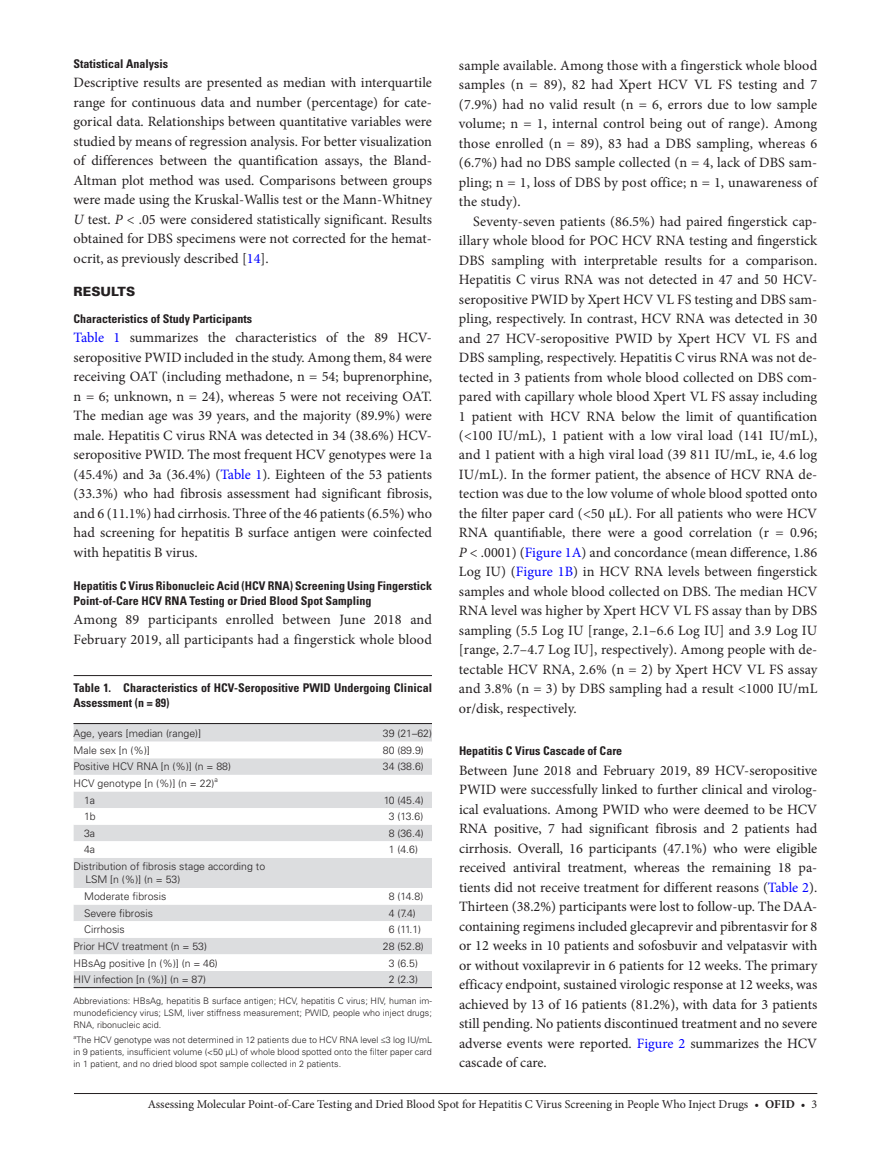
<style>
.page{position:relative;width:891px;height:1174px;background:#fff}
.page>*{position:absolute;margin:0;border:0;box-sizing:border-box;transform-origin:0 0}
.t1{font:14.25px/19.5px "Minion Pro";letter-spacing:.005em;color:#231f20;text-align:justify}
.t2{font:900 12.75px "Univers LT Std";color:#231f20}
.t3{font:700 condensed 12px/15px "Univers LT Std";color:#231f20}
.t4{font:12px "Minion Pro";color:#231f20}
.t5{font:300 10.5px/16.6px "Univers LT Std";color:#231f20}
.t6{font:300 9px/12px "Univers LT Std";color:#231f20;text-align:justify}
.s1{font-style:italic}
.s2{color:#00f}
.s3{font-weight:700}
</style>
<div class="page">
<hr style="left:74px;top:1093px;width:743px;height:1px;background:#231f20">
<hr style="left:74px;top:675px;width:358px;height:1px;background:#231f20">
<div style="left:74px;top:724px;width:358px;height:263px;background:#dcdddf"></div>
<svg style="left:74px;top:742px;width:358px;height:229px"></svg>
<hr style="left:74px;top:723px;width:309px;height:1px;background:#231f20">
<hr style="left:383px;top:723px;width:49px;height:1px;background:#231f20">
<hr style="left:74px;top:987px;width:309px;height:1px;background:#231f20">
<hr style="left:383px;top:987px;width:49px;height:1px;background:#231f20">
<p class="t3" style="left:74px;top:56px;width:96px">Statistical Analysis</p>
<p class="t1" style="left:74px;top:73px;width:360px">Descriptive results are presented as median with interquartile range for continuous data and number (percentage) for cate&shy;gorical data. Relationships between quantitative variables were studied by means of regression analysis. For better visualization of differences between the quantification assays, the Bland-Altman plot method was used. Comparisons between groups were made using the Kruskal-Wallis test or the Mann-Whitney <span class="s1">U</span> test. <span class="s1">P</span> &lt; .05 were considered statistically significant. Results obtained for DBS specimens were not corrected for the hemat&shy;ocrit, as previously described [<span class="s2">14</span>].</p>
<p class="t2" style="left:74px;top:283px;width:63px">RESULTS</p>
<p class="t3" style="left:74px;top:311px;width:180px">Characteristics of Study Participants</p>
<p class="t1" style="left:74px;top:328px;width:360px"><span class="s2">Table 1</span> summarizes the characteristics of the 89 HCV&shy;seropositive PWID included in the study. Among them, 84 were receiving OAT (including methadone, n = 54; buprenorphine, n = 6; unknown, n = 24), whereas 5 were not receiving OAT.<br>The median age was 39 years, and the majority (89.9%) were male. Hepatitis C virus RNA was detected in 34 (38.6%) HCV&shy;seropositive PWID. The most frequent HCV genotypes were 1a (45.4%) and 3a (36.4%) (<span class="s2">Table 1</span>). Eighteen of the 53 patients (33.3%) who had fibrosis assessment had significant fibrosis, and 6 (11.1%) had cirrhosis. Three of the 46 patients (6.5%) who had screening for hepatitis B surface antigen were coinfected with hepatitis B virus.</p>
<p class="t3" style="left:74px;top:578px;width:360px">Hepatitis C Virus Ribonucleic Acid (HCV RNA) Screening Using Fingerstick<br>Point-of-Care HCV RNA Testing or Dried Blood Spot Sampling</p>
<p class="t1" style="left:74px;top:610px;width:360px">Among 89 participants enrolled between June 2018 and<br>February 2019, all participants had a fingerstick whole blood</p>
<p class="t3" style="left:74px;top:681px;width:360px">Table 1. Characteristics of HCV-Seropositive PWID Undergoing Clinical<br>Assessment (n = 89)</p>
<p class="t5" style="left:74px;top:725px;width:129px">Age, years [median (range)]</p>
<p class="t5" style="left:383px;top:725px;width:51px">39 (21–62)</p>
<p class="t5" style="left:74px;top:742px;width:78px">Male sex [n (%)]</p>
<p class="t5" style="left:383px;top:742px;width:42px">80 (89.9)</p>
<p class="t5" style="left:74px;top:758px;width:159px">Positive HCV RNA [n (%)] (n = 88)</p>
<p class="t5" style="left:383px;top:758px;width:42px">34 (38.6)</p>
<p class="t5" style="left:84px;top:775px;width:135px;text-indent:-10px">HCV genotype [n (%)] (n = 22)<sup>a<br></sup>1a</p>
<p class="t5" style="left:384px;top:792px;width:42px">10 (45.4)</p>
<p class="t5" style="left:84px;top:808px;width:13px">1b</p>
<p class="t5" style="left:389px;top:808px;width:36px">3 (13.6)</p>
<p class="t5" style="left:84px;top:825px;width:13px">3a</p>
<p class="t5" style="left:389px;top:825px;width:37px">8 (36.4)</p>
<p class="t5" style="left:84px;top:841px;width:13px">4a</p>
<p class="t5" style="left:389px;top:841px;width:31px">1 (4.6)</p>
<p class="t5" style="left:86px;top:860px;width:181px;line-height:13.5px;text-indent:-12px">Distribution of fibrosis stage according to<br>LSM [n (%)] (n = 53)</p>
<p class="t5" style="left:84px;top:888px;width:84px">Moderate fibrosis</p>
<p class="t5" style="left:389px;top:888px;width:36px">8 (14.8)</p>
<p class="t5" style="left:84px;top:905px;width:71px">Severe fibrosis</p>
<p class="t5" style="left:389px;top:905px;width:28px">4 (7.4)</p>
<p class="t5" style="left:84px;top:921px;width:42px">Cirrhosis</p>
<p class="t5" style="left:389px;top:921px;width:34px">6 (11.1)</p>
<p class="t5" style="left:74px;top:938px;width:135px">Prior HCV treatment (n = 53)</p>
<p class="t5" style="left:383px;top:938px;width:42px">28 (52.8)</p>
<p class="t5" style="left:74px;top:954px;width:146px">HBsAg positive [n (%)] (n = 46)</p>
<p class="t5" style="left:389px;top:954px;width:31px">3 (6.5)</p>
<p class="t5" style="left:74px;top:971px;width:134px">HIV infection [n (%)] (n = 87)</p>
<p class="t5" style="left:389px;top:971px;width:31px">2 (2.3)</p>
<p class="t6" style="left:74px;top:995px;width:360px">Abbreviations: HBsAg, hepatitis B surface antigen; HCV, hepatitis C virus; HIV, human im&shy;munodeficiency virus; LSM, liver stiffness measurement; PWID, people who inject drugs; RNA, ribonucleic acid.</p>
<p class="t6" style="left:74px;top:1034px;width:360px"><sup>a</sup>The HCV genotype was not determined in 12 patients due to HCV RNA level ≤3 log IU/mL in 9 patients, insufficient volume (&lt;50 µL) of whole blood spotted onto the filter paper card in 1 patient, and no dried blood spot sample collected in 2 patients.</p>
<p class="t1" style="left:459px;top:55px;width:360px">sample available. Among those with a fingerstick whole blood samples (n = 89), 82 had Xpert HCV VL FS testing and 7 (7.9%) had no valid result (n = 6, errors due to low sample volume; n = 1, internal control being out of range). Among those enrolled (n = 89), 83 had a DBS sampling, whereas 6 (6.7%) had no DBS sample collected (n = 4, lack of DBS sam&shy;pling; n = 1, loss of DBS by post office; n = 1, unawareness of the study).</p>
<p class="t1" style="left:459px;top:211px;width:360px;text-indent:14px">Seventy-seven patients (86.5%) had paired fingerstick cap&shy;illary whole blood for POC HCV RNA testing and fingerstick DBS sampling with interpretable results for a comparison.<br>Hepatitis C virus RNA was not detected in 47 and 50 HCV&shy;seropositive PWID by Xpert HCV VL FS testing and DBS sam&shy;pling, respectively. In contrast, HCV RNA was detected in 30 and 27 HCV-seropositive PWID by Xpert HCV VL FS and DBS sampling, respectively. Hepatitis C virus RNA was not de&shy;tected in 3 patients from whole blood collected on DBS com&shy;pared with capillary whole blood Xpert VL FS assay including 1 patient with HCV RNA below the limit of quantification (&lt;100 IU/mL), 1 patient with a low viral load (141 IU/mL), and 1 patient with a high viral load (39 811 IU/mL, ie, 4.6 log IU/mL). In the former patient, the absence of HCV RNA de&shy;tection was due to the low volume of whole blood spotted onto the filter paper card (&lt;50 µL). For all patients who were HCV RNA quantifiable, there were a good correlation (r = 0.96; <span class="s1">P</span> &lt; .0001) (<span class="s2">Figure 1A</span>) and concordance (mean difference, 1.86<br>Log IU) (<span class="s2">Figure 1B</span>) in HCV RNA levels between fingerstick samples and whole blood collected on DBS. The median HCV RNA level was higher by Xpert HCV VL FS assay than by DBS sampling (5.5 Log IU [range, 2.1–6.6 Log IU] and 3.9 Log IU [range, 2.7–4.7 Log IU], respectively). Among people with de&shy;tectable HCV RNA, 2.6% (n = 2) by Xpert HCV VL FS assay and 3.8% (n = 3) by DBS sampling had a result &lt;1000 IU/mL or/disk, respectively.</p>
<p class="t3" style="left:459px;top:743px;width:165px">Hepatitis C Virus Cascade of Care</p>
<p class="t1" style="left:459px;top:760px;width:360px">Between June 2018 and February 2019, 89 HCV-seropositive PWID were successfully linked to further clinical and virolog&shy;ical evaluations. Among PWID who were deemed to be HCV RNA positive, 7 had significant fibrosis and 2 patients had cirrhosis. Overall, 16 participants (47.1%) who were eligible received antiviral treatment, whereas the remaining 18 pa&shy;tients did not receive treatment for different reasons (<span class="s2">Table 2</span>).<br>Thirteen (38.2%) participants were lost to follow-up. The DAA&shy;containing regimens included glecaprevir and pibrentasvir for 8 or 12 weeks in 10 patients and sofosbuvir and velpatasvir with or without voxilaprevir in 6 patients for 12 weeks. The primary efficacy endpoint, sustained virologic response at 12 weeks, was achieved by 13 of 16 patients (81.2%), with data for 3 patients still pending. No patients discontinued treatment and no severe adverse events were reported. <span class="s2">Figure 2</span> summarizes the HCV cascade of care.</p>
<p class="t4" style="left:148px;top:1096px;width:671px">Assessing Molecular Point-of-Care Testing and Dried Blood Spot for Hepatitis C Virus Screening in People Who Inject Drugs • <span class="s3">ofid</span> • 3</p>
</div>
